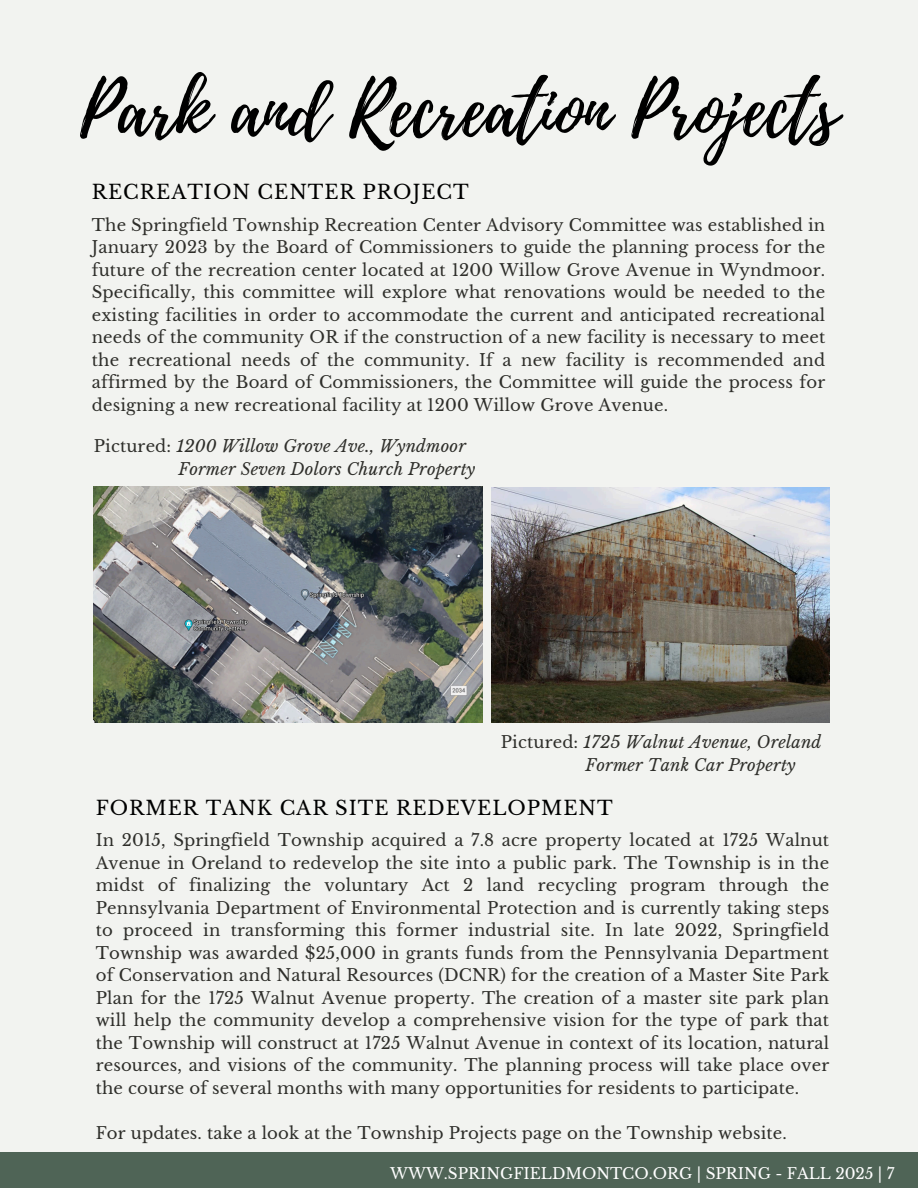
<style>
.page{position:relative;width:918px;height:1188px;background:#f2f3f0}
.page>*{position:absolute;margin:0;border:0;box-sizing:border-box;transform-origin:0 0}
.t1{font:75px "Playlist Script";color:#000}
.t2{font:19.5px "Libre Baskerville";letter-spacing:.05em;color:#000}
.t3{font:16.5px/22.5px "Libre Baskerville";letter-spacing:.01em;color:#2e2e2a;text-align:justify}
.t4{font:italic 16.5px "Libre Baskerville";letter-spacing:.01em;color:#2e2e2a}
.t5{font:15.15px "Libre Baskerville";color:#fff}
.s1{font-style:normal}
</style>
<div class="page">
<div style="left:0;top:1152px;width:918px;height:36px;background:#4f6456"></div>
<img style="left:94px;top:487px;width:389px;height:235px">
<img style="left:492px;top:487px;width:337px;height:236px">
<p class="t1" style="left:80px;top:56px;width:759px">Park and Recreation Projects</p>
<p class="t2" style="left:92px;top:180px;width:378px">RECREATION CENTER PROJECT</p>
<p class="t3" style="left:92px;top:214px;width:735px">The Springfield Township Recreation Center Advisory Committee was established in January 2023 by the Board of Commissioners to guide the planning process for the future of the recreation center located at 1200 Willow Grove Avenue in Wyndmoor.<br>Specifically, this committee will explore what renovations would be needed to the existing facilities in order to accommodate the current and anticipated recreational needs of the community OR if the construction of a new facility is necessary to meet the recreational needs of the community. If a new facility is recommended and affirmed by the Board of Commissioners, the Committee will guide the process for designing a new recreational facility at 1200 Willow Grove Avenue.</p>
<p class="t4" style="left:94px;top:436px;width:374px"><span class="s1">Pictured:</span> 1200 Willow Grove Ave., Wyndmoor</p>
<p class="t4" style="left:178px;top:459px;width:299px">Former Seven Dolors Church Property</p>
<p class="t4" style="left:501px;top:732px;width:322px"><span class="s1">Pictured:</span> 1725 Walnut Avenue, Oreland</p>
<h2 class="t4" style="left:585px;top:755px;width:212px">Former Tank Car Property</h2>
<p class="t2" style="left:96px;top:796px;width:519px">FORMER TANK CAR SITE REDEVELOPMENT</p>
<p class="t3" style="left:96px;top:829px;width:735px">In 2015, Springfield Township acquired a 7.8 acre property located at 1725 Walnut Avenue in Oreland to redevelop the site into a public park. The Township is in the midst of finalizing the voluntary Act 2 land recycling program through the Pennsylvania Department of Environmental Protection and is currently taking steps to proceed in transforming this former industrial site. In late 2022, Springfield Township was awarded $25,000 in grants funds from the Pennsylvania Department of Conservation and Natural Resources (DCNR) for the creation of a Master Site Park Plan for the 1725 Walnut Avenue property. The creation of a master site park plan will help the community develop a comprehensive vision for the type of park that the Township will construct at 1725 Walnut Avenue in context of its location, natural resources, and visions of the community. The planning process will take place over the course of several months with many opportunities for residents to participate.</p>
<p class="t3" style="left:96px;top:1122px;width:693px">For updates. take a look at the Township Projects page on the Township website.</p>
<h2 class="t5" style="left:390px;top:1165px;width:506px">WWW.SPRINGFIELDMONTCO.ORG | SPRING - FALL 2025 | 7</h2>
</div>
